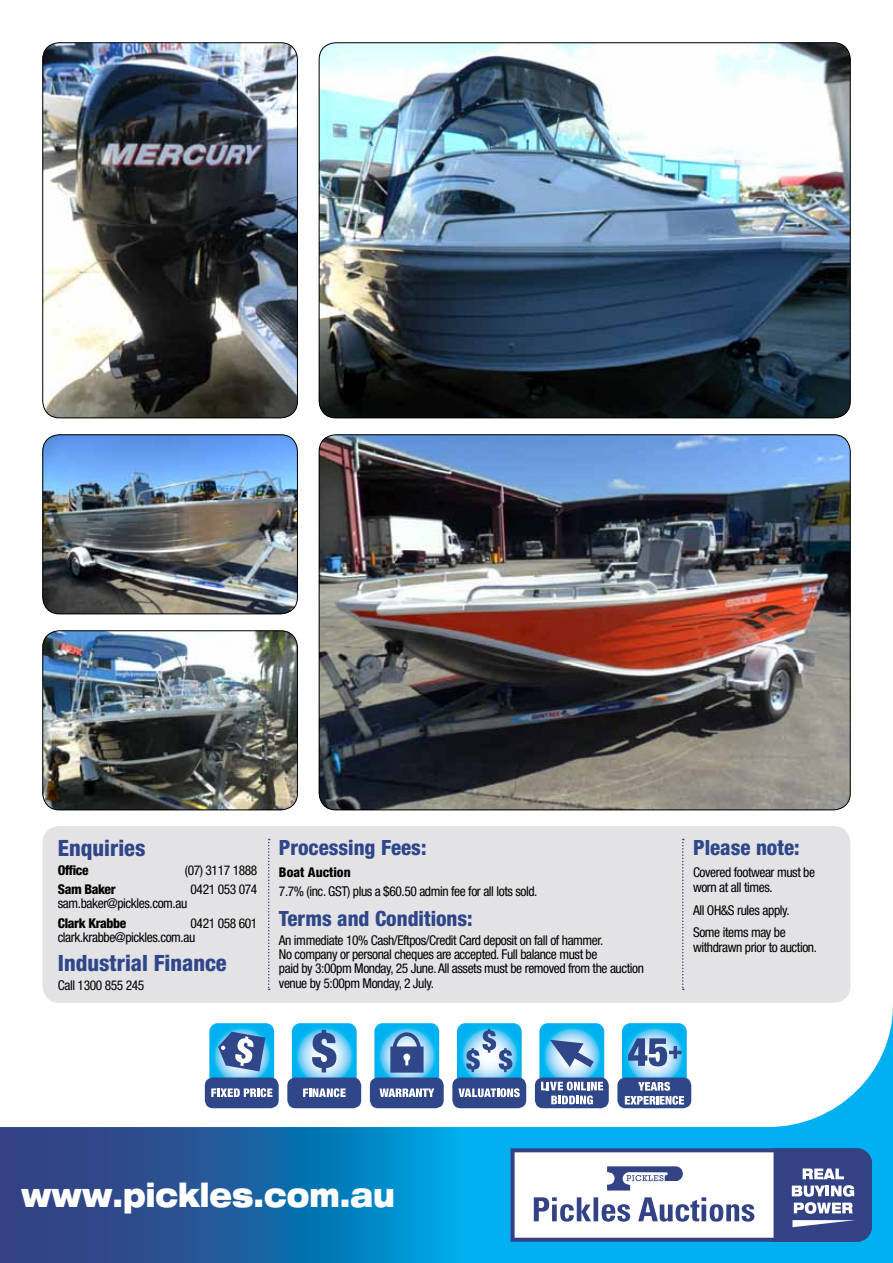
<style>
.page{position:relative;width:893px;height:1263px;background:#fff}
.page>*{position:absolute;margin:0;border:0;box-sizing:border-box;transform-origin:0 0}
.t1{font:900 expanded 33px "Helvetica Neue LT Pro";color:#fff;scale:.79 1}
.t2{font:800 condensed 22.5px "Helvetica Neue LT Std";color:#2f4689}
.t3{font:800 condensed 21px "Helvetica Neue LT Std";color:#2f4689}
.t4{font:condensed 13.5px/14.2px "Helvetica Neue LT Std";letter-spacing:-.03em;color:#000}
.t5{font:800 condensed 13.5px "Helvetica Neue LT Std";letter-spacing:-.03em;color:#000}
</style>
<div class="page">
<img style="left:43px;top:43px;width:255px;height:375px">
<div style="left:43px;top:43px;width:255px;height:375px;border:1px solid #000;border-radius:17px"></div>
<img style="left:319px;top:43px;width:531px;height:375px">
<img style="left:43px;top:434px;width:255px;height:180px">
<div style="left:43px;top:434px;width:255px;height:180px;border:1px solid #000;border-radius:17px"></div>
<img style="left:43px;top:630px;width:255px;height:180px">
<div style="left:43px;top:630px;width:255px;height:180px;border:1px solid #000;border-radius:17px"></div>
<img style="left:319px;top:434px;width:531px;height:376px">
<svg style="left:0;top:1003px;width:893px;height:260px"></svg>
<svg style="left:511px;top:1148px;width:361px;height:94px"></svg>
<div style="left:287px;top:1077px;width:74px;height:31px;background:#2f4689;border-radius:8px"></div>
<svg style="left:292px;top:1023px;width:65px;height:74px"></svg>
<div style="left:205px;top:1077px;width:74px;height:31px;background:#2f4689;border-radius:8px"></div>
<svg style="left:209px;top:1023px;width:65px;height:74px"></svg>
<div style="left:535px;top:1077px;width:74px;height:31px;background:#2f4689;border-radius:8px"></div>
<svg style="left:539px;top:1023px;width:65px;height:81px"></svg>
<div style="left:452px;top:1077px;width:74px;height:31px;background:#2f4689;border-radius:8px"></div>
<svg style="left:457px;top:1023px;width:65px;height:74px"></svg>
<div style="left:370px;top:1077px;width:74px;height:31px;background:#2f4689;border-radius:8px"></div>
<svg style="left:374px;top:1023px;width:65px;height:74px"></svg>
<div style="left:617px;top:1077px;width:74px;height:31px;background:#2f4689;border-radius:8px"></div>
<svg style="left:622px;top:1023px;width:65px;height:82px"></svg>
<div style="left:43px;top:826px;width:807px;height:177px;background:#e3e3e6;border-radius:17px"></div>
<svg style="left:268px;top:839px;width:2px;height:151px"></svg>
<svg style="left:682px;top:839px;width:2px;height:151px"></svg>
<h2 class="t2" style="left:58px;top:834px;width:89px">Enquiries</h2>
<p class="t5" style="left:58px;top:862px;width:32px">Office</p>
<p class="t4" style="left:185px;top:863px;width:74px">(07) 3117 1888</p>
<p class="t5" style="left:58px;top:881px;width:59px">Sam Baker</p>
<p class="t4" style="left:191px;top:882px;width:68px">0421 053 074</p>
<p class="t4" style="left:58px;top:896px;width:131px">sam.baker@pickles.com.au</p>
<p class="t5" style="left:58px;top:914px;width:70px">Clark Krabbe</p>
<p class="t4" style="left:58px;top:915px;width:201px;text-indent:133px">0421 058 601 clark.krabbe@pickles.com.au</p>
<h2 class="t2" style="left:58px;top:949px;width:170px">Industrial Finance</h2>
<p class="t4" style="left:58px;top:978px;width:88px">Call 1300 855 245</p>
<h3 class="t3" style="left:279px;top:834px;width:149px">Processing Fees:</h3>
<p class="t5" style="left:279px;top:864px;width:73px">Boat Auction</p>
<p class="t4" style="left:279px;top:884px;width:260px">7.7% (inc. GST) plus a $60.50 admin fee for all lots sold.</p>
<h3 class="t3" style="left:279px;top:906px;width:195px">Terms and Conditions:</h3>
<p class="t4" style="left:279px;top:933px;width:367px">An immediate 10% Cash/Eftpos/Credit Card deposit on fall of hammer.<br>No company or personal cheques are accepted. Full balance must be<br>paid by 3:00pm Monday, 25 June. All assets must be removed from the auction venue by 5:00pm Monday, 2 July.</p>
<h3 class="t3" style="left:693px;top:834px;width:108px">Please note:</h3>
<p class="t4" style="left:693px;top:865px;width:124px">Covered footwear must be worn at all times.</p>
<p class="t4" style="left:693px;top:898px;width:98px;line-height:22.8px">All OH&amp;S rules apply.<br>Some items may be</p>
<p class="t4" style="left:693px;top:939px;width:126px">withdrawn prior to auction.</p>
<h1 class="t1" style="left:21px;top:1173px;width:474px">www.pickles.com.au</h1>
</div>
